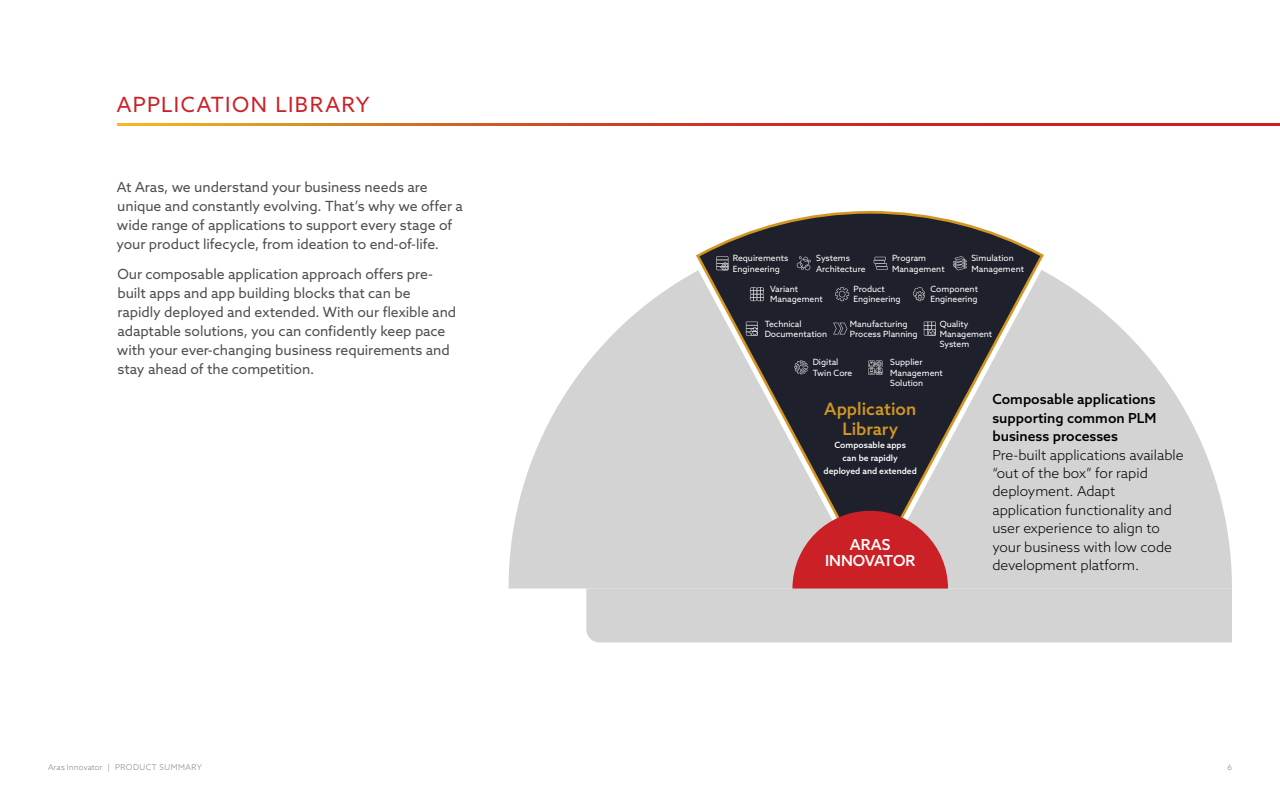
<style>
.page{position:relative;width:1280px;height:800px;background:#fff}
.page>*{position:absolute;margin:0;border:0;box-sizing:border-box;transform-origin:0 0}
.t1{font:21px "Azo Sans";letter-spacing:.07em;color:#cc2027}
.t2{font:500 17.1px/19.1px "Azo Sans";color:#d49623;text-align:center}
.t3{font:500 15.2px/15.8px "Azo Sans";color:#fff;text-align:center}
.t4{font:14px/19px "Azo Sans";letter-spacing:-.005em;color:#4f4f4f}
.t5{font:300 13.8px/18.5px "Azo Sans";color:#000}
.t6{font:8.6px/10.3px "Azo Sans";color:#fff}
.t7{font:500 8.6px/13.2px "Azo Sans";color:#fff;text-align:center}
.t8{font:300 8px "Azo Sans";letter-spacing:.035em;color:#808080}
.s1{font-weight:500}
</style>
<div class="page">
<svg style="left:117px;top:123px;width:1163px;height:3px"></svg>
<svg style="left:1044px;top:271px;width:180px;height:240px;fill:#d3d3d3"></svg>
<svg style="left:696px;top:211px;width:348px;height:300px;fill:#1e212b"></svg>
<svg style="left:509px;top:270px;width:360px;height:319px;fill:#d3d3d3"></svg>
<svg style="left:586px;top:511px;width:646px;height:132px"></svg>
<svg style="left:716px;top:256px;width:12px;height:14px"></svg>
<svg style="left:797px;top:256px;width:14px;height:14px"></svg>
<svg style="left:874px;top:257px;width:14px;height:13px"></svg>
<svg style="left:953px;top:256px;width:14px;height:14px"></svg>
<svg style="left:750px;top:287px;width:14px;height:14px"></svg>
<svg style="left:835px;top:287px;width:14px;height:14px"></svg>
<svg style="left:913px;top:287px;width:12px;height:14px"></svg>
<svg style="left:746px;top:322px;width:12px;height:14px"></svg>
<svg style="left:833px;top:323px;width:14px;height:11px"></svg>
<svg style="left:924px;top:322px;width:12px;height:14px"></svg>
<svg style="left:794px;top:360px;width:14px;height:14px"></svg>
<svg style="left:868px;top:360px;width:15px;height:15px"></svg>
<p class="t1" style="left:117px;top:90px;width:254px">APPLICATION LIBRARY</p>
<p class="t4" style="left:116px;top:177px;width:348px">At Aras, we understand your business needs are unique and constantly evolving. That’s why we offer a wide range of applications to support every stage of your product lifecycle, from ideation to end-of-life.</p>
<p class="t4" style="left:117px;top:265px;width:341px">Our composable application approach offers pre&shy;built apps and app building blocks that can be rapidly deployed and extended. With our flexible and adaptable solutions, you can confidently keep pace with your ever-changing business requirements and stay ahead of the competition.</p>
<p class="t6" style="left:733px;top:253px;width:57px">Requirements<br>Engineering</p>
<p class="t6" style="left:816px;top:253px;width:51px">Systems<br>Architecture</p>
<p class="t6" style="left:892px;top:253px;width:54px">Program<br>Management</p>
<p class="t6" style="left:972px;top:253px;width:54px">Simulation<br>Management</p>
<p class="t6" style="left:770px;top:284px;width:54px">Variant<br>Management</p>
<p class="t6" style="left:854px;top:284px;width:49px">Product<br>Engineering</p>
<p class="t6" style="left:930px;top:284px;width:49px">Component<br>Engineering</p>
<p class="t6" style="left:765px;top:318px;width:64px">Technical<br>Documentation</p>
<p class="t6" style="left:850px;top:318px;width:69px">Manufacturing<br>Process Planning</p>
<p class="t6" style="left:940px;top:318px;width:54px">Quality<br>Management<br>System</p>
<p class="t6" style="left:813px;top:357px;width:41px">Digital<br>Twin Core</p>
<p class="t6" style="left:890px;top:357px;width:54px">Supplier<br>Management<br>Solution</p>
<p class="t2" style="left:824px;top:400px;width:93px">Application<br>Library</p>
<p class="t7" style="left:824px;top:438px;width:95px">Composable apps<br>can be rapidly deployed and extended</p>
<p class="t3" style="left:825px;top:537px;width:92px">ARAS<br>INNOVATOR</p>
<p class="t5" style="left:992px;top:390px;width:193px"><span class="s1">Composable applications supporting common PLM business processes<br></span>Pre-built applications available “out of the box” for rapid deployment. Adapt application functionality and user experience to align to your business with low code development platform.</p>
<p class="t8" style="left:48px;top:762px;width:156px">Aras Innovator | PRODUCT SUMMARY</p>
<p class="t8" style="left:1227px;top:762px;width:6px">6</p>
</div>
